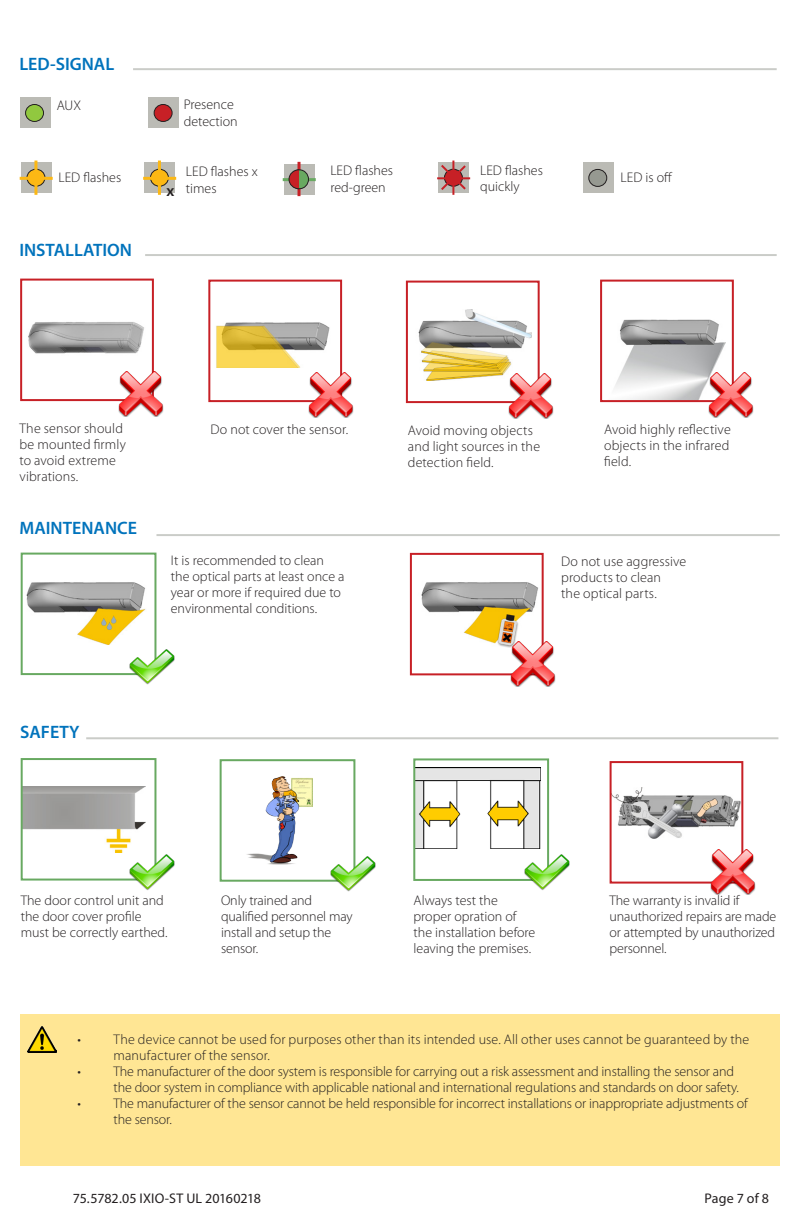
<style>
.page{position:relative;width:792px;height:1224px;background:#fff}
.page>*{position:absolute;margin:0;border:0;box-sizing:border-box;transform-origin:0 0}
.t1{font:600 18px "Myriad Pro";color:#0073bc}
.t2{font:600 16px "Myriad Pro";color:#231f20}
.t3{font:300 14px/16px "Myriad Pro";color:#231f20}
.t4{font:14px "Myriad Pro";letter-spacing:.005em;color:#231f20}
</style>
<div class="page">
<div style="left:20px;top:1015px;width:760px;height:151px;background:#ffe694"></div>
<img style="left:28px;top:322px;width:116px;height:32px">
<div style="left:20px;top:279px;width:134px;height:122px;border:2px solid #c72026"></div>
<img style="left:119px;top:371px;width:45px;height:45px">
<img style="left:26px;top:582px;width:120px;height:63px">
<div style="left:21px;top:553px;width:135px;height:122px;border:2px solid #68a961"></div>
<img style="left:129px;top:646px;width:46px;height:39px">
<img style="left:216px;top:322px;width:114px;height:46px">
<div style="left:208px;top:280px;width:134px;height:122px;border:2px solid #c72026"></div>
<img style="left:309px;top:372px;width:45px;height:45px">
<img style="left:418px;top:309px;width:113px;height:72px">
<div style="left:406px;top:281px;width:134px;height:122px;border:2px solid #c72026"></div>
<img style="left:508px;top:373px;width:46px;height:45px">
<img style="left:614px;top:319px;width:112px;height:80px">
<div style="left:600px;top:280px;width:134px;height:122px;border:2px solid #c72026"></div>
<img style="left:709px;top:372px;width:45px;height:45px">
<img style="left:421px;top:582px;width:117px;height:66px">
<div style="left:410px;top:553px;width:134px;height:122px;border:2px solid #c72026"></div>
<img style="left:510px;top:641px;width:46px;height:46px">
<img style="left:247px;top:776px;width:66px;height:88px">
<div style="left:220px;top:759px;width:135px;height:123px;border:2px solid #68a961"></div>
<img style="left:330px;top:852px;width:46px;height:40px">
<img style="left:416px;top:767px;width:124px;height:82px">
<div style="left:413px;top:758px;width:136px;height:123px;border:2px solid #68a961"></div>
<img style="left:525px;top:851px;width:45px;height:39px">
<img style="left:613px;top:788px;width:127px;height:51px">
<div style="left:610px;top:761px;width:133px;height:123px;border:2px solid #c72026"></div>
<img style="left:710px;top:850px;width:45px;height:45px">
<img style="left:27px;top:1026px;width:30px;height:26px">
<img style="left:24px;top:787px;width:121px;height:65px">
<div style="left:21px;top:758px;width:135px;height:123px;border:2px solid #68a961"></div>
<img style="left:129px;top:851px;width:46px;height:39px">
<div style="left:21px;top:162px;width:31px;height:31px;background:#bbbbb5"></div>
<div style="left:27px;top:169px;width:18px;height:17px;background:#fcb814;border-radius:50%"></div>
<div style="left:26px;top:169px;width:19px;height:18px;border:1px solid #231f20;border-radius:50%"></div>
<hr style="left:34px;top:161px;width:3px;height:34px;background:#fcb814">
<hr style="left:20px;top:177px;width:33px;height:3px;background:#fcb814">
<div style="left:438px;top:162px;width:31px;height:31px;background:#bbbbb5"></div>
<hr style="left:452px;top:161px;width:2px;height:34px;background:#c72026">
<hr style="left:437px;top:177px;width:33px;height:2px;background:#c72026">
<svg style="left:439px;top:163px;width:29px;height:29px"></svg>
<div style="left:583px;top:163px;width:31px;height:30px;background:#bbbbb5"></div>
<div style="left:589px;top:169px;width:18px;height:17px;background:#969991;border-radius:50%"></div>
<div style="left:588px;top:169px;width:19px;height:18px;border:1px solid #231f20;border-radius:50%"></div>
<div style="left:20px;top:98px;width:30px;height:30px;background:#bbbbb5"></div>
<div style="left:26px;top:104px;width:18px;height:17px;background:#91c83f;border-radius:50%"></div>
<div style="left:25px;top:104px;width:19px;height:18px;border:1px solid #231f20;border-radius:50%"></div>
<div style="left:148px;top:98px;width:31px;height:30px;background:#bbbbb5"></div>
<div style="left:154px;top:104px;width:18px;height:17px;background:#c72026;border-radius:50%"></div>
<div style="left:154px;top:104px;width:19px;height:18px;border:1px solid #231f20;border-radius:50%"></div>
<div style="left:145px;top:162px;width:30px;height:31px;background:#bbbbb5"></div>
<div style="left:150px;top:169px;width:18px;height:17px;background:#fcb814;border-radius:50%"></div>
<div style="left:150px;top:169px;width:19px;height:18px;border:1px solid #231f20;border-radius:50%"></div>
<hr style="left:158px;top:161px;width:3px;height:34px;background:#fcb814">
<hr style="left:143px;top:177px;width:33px;height:3px;background:#fcb814">
<div style="left:284px;top:164px;width:30px;height:31px;background:#bbbbb5"></div>
<hr style="left:298px;top:162px;width:3px;height:34px;background:#c72026">
<hr style="left:283px;top:178px;width:33px;height:3px;background:#68a961">
<div style="left:291px;top:170px;width:17px;height:19px;background:#68a961;border-radius:50%"></div>
<div style="left:290px;top:169px;width:19px;height:20px;border:1px solid #231f20;border-radius:50%"></div>
<svg style="left:288px;top:169px;width:12px;height:21px"></svg>
<hr style="left:145px;top:254px;width:632px;height:2px;background:#969991">
<hr style="left:156px;top:534px;width:624px;height:2px;background:#969991">
<hr style="left:86px;top:737px;width:692px;height:2px;background:#969991">
<hr style="left:133px;top:68px;width:644px;height:2px;background:#969991">
<p class="t1" style="left:19px;top:52px;width:96px">LED-SIGNAL</p>
<p class="t3" style="left:57px;top:97px;width:26px">AUX</p>
<p class="t3" style="left:184px;top:96px;width:56px;line-height:16.8px">Presence detection</p>
<p class="t3" style="left:58px;top:169px;width:64px">LED flashes</p>
<p class="t3" style="left:480px;top:161px;width:64px;line-height:16.8px">LED flashes quickly</p>
<p class="t3" style="left:621px;top:170px;width:53px">LED is off</p>
<p class="t3" style="left:186px;top:163px;width:73px;line-height:16.8px">LED flashes x times</p>
<p class="t3" style="left:330px;top:162px;width:64px;line-height:16.8px">LED flashes red-green</p>
<p class="t2" style="left:167px;top:180px;width:9px">x</p>
<p class="t1" style="left:19px;top:238px;width:114px">INSTALLATION</p>
<p class="t3" style="left:19px;top:420px;width:108px">The sensor should be mounted firmly to avoid extreme vibrations.</p>
<p class="t1" style="left:20px;top:517px;width:119px">MAINTENANCE</p>
<p class="t3" style="left:210px;top:421px;width:139px">Do not cover the sensor.</p>
<p class="t3" style="left:408px;top:422px;width:134px">Avoid moving objects and light sources in the detection field.</p>
<p class="t3" style="left:604px;top:421px;width:128px;text-align:justify">Avoid highly reflective objects in the infrared field.</p>
<p class="t3" style="left:171px;top:553px;width:175px">It is recommended to clean the optical parts at least once a year or more if required due to environmental conditions.</p>
<p class="t3" style="left:561px;top:553px;width:127px">Do not use aggressive products to clean<br>the optical parts.</p>
<p class="t1" style="left:20px;top:721px;width:61px">SAFETY</p>
<p class="t3" style="left:21px;top:892px;width:148px">The door control unit and the door cover profile must be correctly earthed.</p>
<p class="t3" style="left:221px;top:892px;width:133px">Only trained and qualified personnel may install and setup the sensor.</p>
<p class="t3" style="left:610px;top:892px;width:168px">The warranty is invalid if unauthorized repairs are made or attempted by unauthorized personnel.</p>
<p class="t3" style="left:414px;top:892px;width:123px">Always test the proper opration of the installation before leaving the premises.</p>
<p class="t3" style="left:114px;top:1031px;width:637px;text-indent:-36px">• The device cannot be used for purposes other than its intended use. All other uses cannot be guaranteed by the manufacturer of the sensor.</p>
<p class="t3" style="left:114px;top:1063px;width:627px;text-indent:-36px">• The manufacturer of the door system is responsible for carrying out a risk assessment and installing the sensor and the door system in compliance with applicable national and international regulations and standards on door safety.</p>
<p class="t3" style="left:114px;top:1095px;width:636px;text-indent:-36px">• The manufacturer of the sensor cannot be held responsible for incorrect installations or inappropriate adjustments of the sensor.</p>
<p class="t4" style="left:73px;top:1190px;width:190px">75.5782.05 IXIO-ST UL 20160218</p>
<p class="t4" style="left:704px;top:1190px;width:66px">Page 7 of 8</p>
</div>
